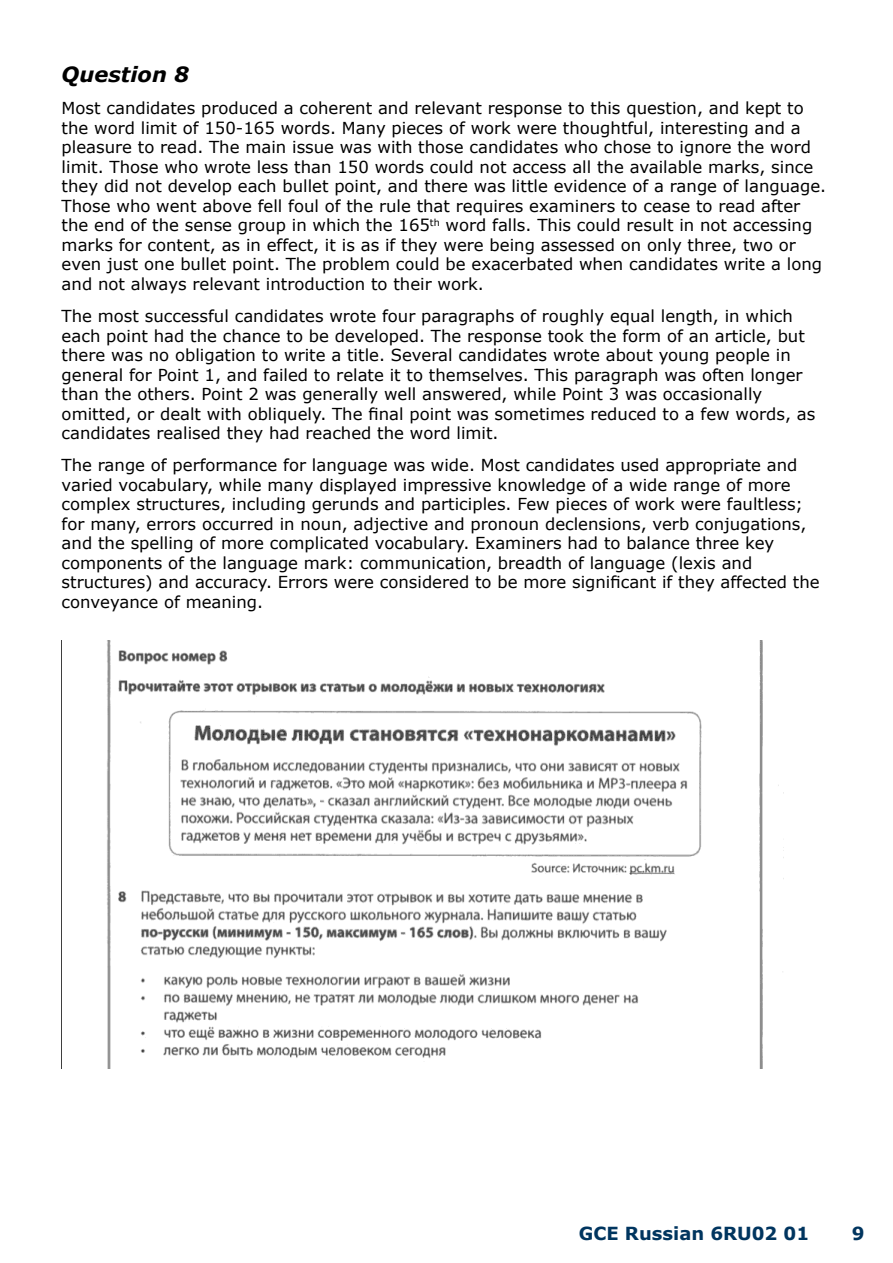
<style>
.page{position:relative;width:893px;height:1263px;background:#fff}
.page>*{position:absolute;margin:0;border:0;box-sizing:border-box;transform-origin:0 0}
.t1{font:italic 700 21px "Verdana";color:#000}
.t2{font:700 18px "Verdana";color:#00355f}
.t3{font:16.5px/19.5px "Verdana";color:#000}
</style>
<div class="page">
<img style="left:107px;top:640px;width:677px;height:428px">
<p class="t1" style="left:62px;top:61px;width:129px">Question 8</p>
<p class="t3" style="left:62px;top:99px;width:766px">Most candidates produced a coherent and relevant response to this question, and kept to the word limit of 150-165 words. Many pieces of work were thoughtful, interesting and a pleasure to read. The main issue was with those candidates who chose to ignore the word limit. Those who wrote less than 150 words could not access all the available marks, since they did not develop each bullet point, and there was little evidence of a range of language.<br>Those who went above fell foul of the rule that requires examiners to cease to read after the end of the sense group in which the 165<sup>th</sup> word falls. This could result in not accessing marks for content, as in effect, it is as if they were being assessed on only three, two or even just one bullet point. The problem could be exacerbated when candidates write a long and not always relevant introduction to their work.</p>
<p class="t3" style="left:62px;top:306px;width:755px">The most successful candidates wrote four paragraphs of roughly equal length, in which each point had the chance to be developed. The response took the form of an article, but there was no obligation to write a title. Several candidates wrote about young people in general for Point 1, and failed to relate it to themselves. This paragraph was often longer than the others. Point 2 was generally well answered, while Point 3 was occasionally omitted, or dealt with obliquely. The final point was sometimes reduced to a few words, as candidates realised they had reached the word limit.</p>
<p class="t3" style="left:62px;top:456px;width:760px">The range of performance for language was wide. Most candidates used appropriate and varied vocabulary, while many displayed impressive knowledge of a wide range of more complex structures, including gerunds and participles. Few pieces of work were faultless; for many, errors occurred in noun, adjective and pronoun declensions, verb conjugations, and the spelling of more complicated vocabulary. Examiners had to balance three key components of the language mark: communication, breadth of language (lexis and structures) and accuracy. Errors were considered to be more significant if they affected the conveyance of meaning.</p>
<p class="t2" style="left:579px;top:1222px;width:232px">GCE Russian 6RU02 01</p>
<p class="t2" style="left:852px;top:1222px;width:14px">9</p>
</div>
